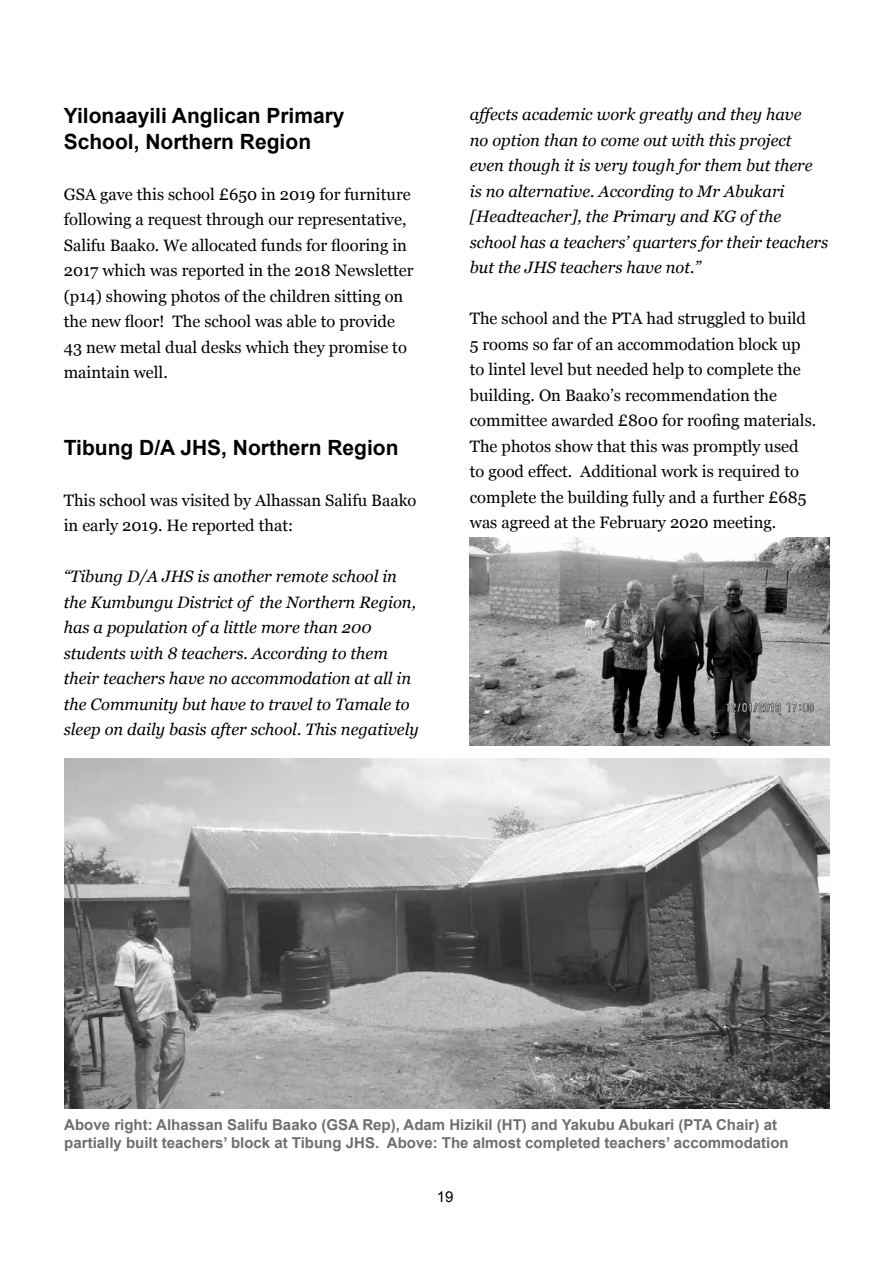
<style>
.page{position:relative;width:893px;height:1263px;background:#fff}
.page>*{position:absolute;margin:0;border:0;box-sizing:border-box;transform-origin:0 0}
.t1{font:700 21px/25.5px "Arial";color:#000}
.t2{font:16.5px/25.5px "Georgia";color:#000}
.t3{font:italic 16.5px/25.5px "Georgia";color:#000}
.t4{font:700 15px/18px "Arial";color:#6d6e71}
.t5{font:15px "Arial";color:#000}
</style>
<div class="page">
<img style="left:64px;top:758px;width:765px;height:350px">
<img style="left:470px;top:538px;width:359px;height:207px">
<p class="t1" style="left:64px;top:104px;width:282px">Yilonaayili Anglican Primary<br>School, Northern Region</p>
<p class="t2" style="left:64px;top:181px;width:351px">GSA gave this school £650 in 2019 for furniture following a request through our representative, Salifu Baako. We allocated funds for flooring in 2017 which was reported in the 2018 Newsletter (p14) showing photos of the children sitting on the new floor! The school was able to provide 43 new metal dual desks which they promise to maintain well.</p>
<p class="t1" style="left:64px;top:435px;width:336px">Tibung D/A JHS, Northern Region</p>
<p class="t2" style="left:64px;top:487px;width:354px">This school was visited by Alhassan Salifu Baako in early 2019. He reported that:</p>
<p class="t3" style="left:64px;top:563px;width:356px">“Tibung D/A JHS is another remote school in the Kumbungu District of the Northern Region, has a population of a little more than 200 students with 8 teachers. According to them their teachers have no accommodation at all in the Community but have to travel to Tamale to sleep on daily basis after school. This negatively</p>
<p class="t3" style="left:470px;top:101px;width:360px">affects academic work greatly and they have<br>no option than to come out with this project even though it is very tough for them but there is no alternative. According to Mr Abukari [Headteacher], the Primary and KG of the school has a teachers’ quarters for their teachers but the JHS teachers have not.”</p>
<p class="t2" style="left:470px;top:305px;width:348px">The school and the PTA had struggled to build 5 rooms so far of an accommodation block up to lintel level but needed help to complete the building. On Baako’s recommendation the committee awarded £800 for roofing materials.<br>The photos show that this was promptly used to good effect. Additional work is required to complete the building fully and a further £685 was agreed at the February 2020 meeting.</p>
<p class="t4" style="left:64px;top:1116px;width:726px">Above right: Alhassan Salifu Baako (GSA Rep), Adam Hizikil (HT) and Yakubu Abukari (PTA Chair) at partially built teachers’ block at Tibung JHS. Above: The almost completed teachers’ accommodation</p>
<p class="t5" style="left:437px;top:1186px;width:18px">19</p>
</div>
